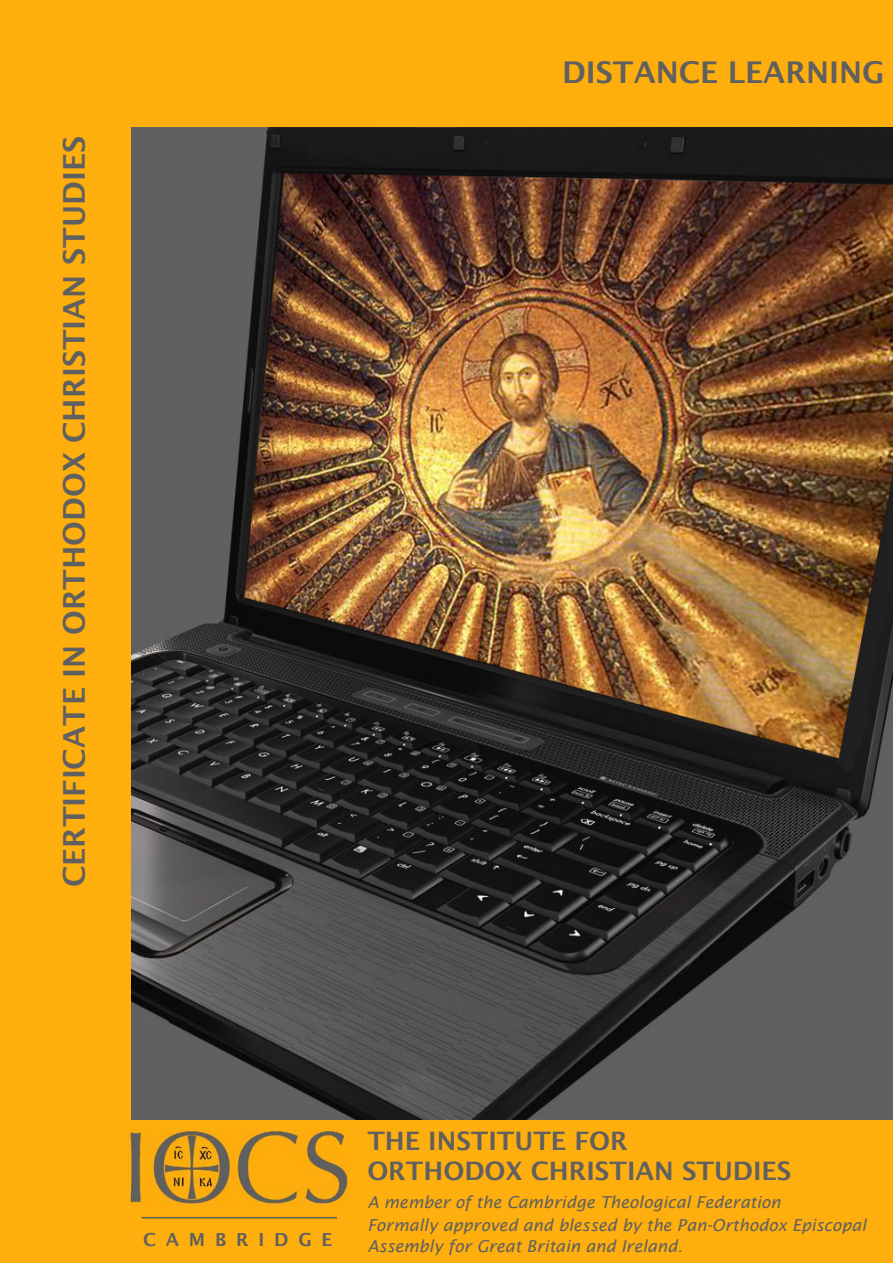
<style>
.page{position:relative;width:893px;height:1263px;background:#feae0d}
.page>*{position:absolute;margin:0;border:0;box-sizing:border-box;transform-origin:0 0}
.t1{font:600 30px "Lucida Sans";color:#606060}
.t2{font:600 25.5px "Lucida Sans";color:#606060}
.t3{font:600 18px "Lucida Sans";letter-spacing:.545em;color:#606060}
.t4{font:italic 16.5px "Lucida Sans";color:#606060}
</style>
<div class="page">
<hr style="left:141px;top:1217px;width:196px;height:1px;background:#606060">
<img style="left:126px;top:1129px;width:223px;height:77px">
<img style="left:132px;top:128px;width:761px;height:992px">
<p class="t1" style="left:57px;top:887px;width:753px;rotate:-90deg">CERTIFICATE IN ORTHODOX CHRISTIAN STUDIES</p>
<p class="t1" style="left:562px;top:55px;width:324px">DISTANCE LEARNING</p>
<p class="t2" style="left:367px;top:1126px;width:262px">THE INSTITUTE FOR</p>
<p class="t2" style="left:367px;top:1156px;width:426px">ORTHODOX CHRISTIAN STUDIES</p>
<p class="t4" style="left:367px;top:1193px;width:415px">A member of the Cambridge Theological Federation</p>
<p class="t4" style="left:367px;top:1215px;width:501px">Formally approved and blessed by the Pan-Orthodox Episcopal</p>
<p class="t3" style="left:143px;top:1229px;width:191px">CAMBRIDGE</p>
<p class="t4" style="left:367px;top:1236px;width:317px">Assembly for Great Britain and Ireland.</p>
</div>
